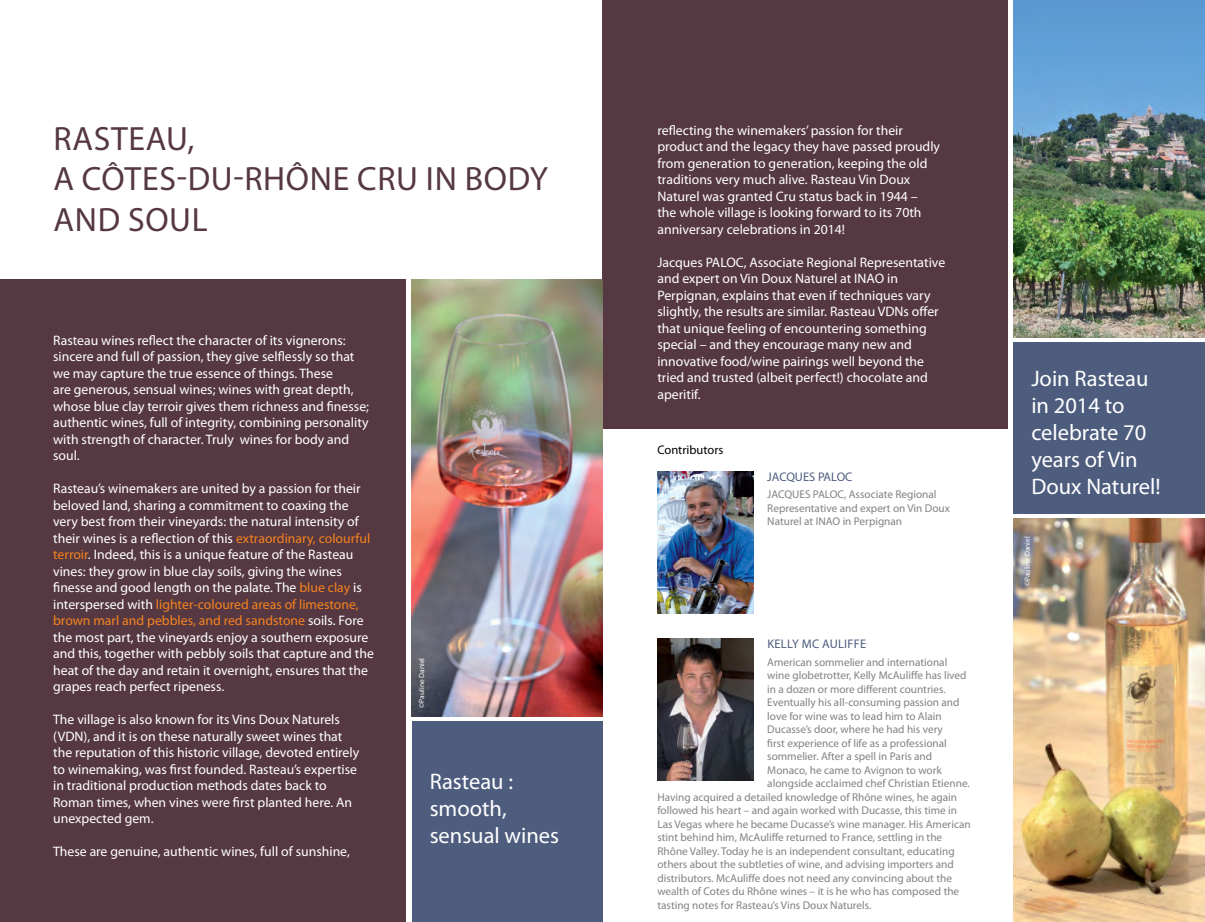
<style>
.page{position:relative;width:1205px;height:922px;background:#fff}
.page>*{position:absolute;margin:0;border:0;box-sizing:border-box;transform-origin:0 0}
.t1{font:33.75px/40.5px "Myriad Pro";letter-spacing:.02em;color:#553841}
.t2{font:22.5px/27px "Myriad Pro";color:#fff}
.t3{font:13.75px/16.5px "Myriad Pro";color:#fff}
.t4{font:12.5px "Myriad Pro";color:#4e5d7e}
.t5{font:12.5px "Myriad Pro";color:#000}
.t6{font:11.25px/13.5px "Myriad Pro";color:#808285}
.t7{font:7.5px "Myriad Pro";color:#fff}
.s1{color:#f58220}
</style>
<div class="page">
<img style="left:1013px;top:0;width:192px;height:337px">
<img style="left:1013px;top:518px;width:192px;height:403px">
<div style="left:1013px;top:342px;width:192px;height:171px;background:#4e5d7e"></div>
<div style="left:602px;top:0;width:406px;height:428px;background:#553841"></div>
<img style="left:657px;top:638px;width:96px;height:142px">
<img style="left:657px;top:472px;width:96px;height:141px">
<img style="left:412px;top:279px;width:190px;height:437px">
<div style="left:412px;top:721px;width:190px;height:200px;background:#4e5d7e"></div>
<div style="left:0;top:279px;width:406px;height:642px;background:#553841"></div>
<h1 class="t1" style="left:53px;top:117px;width:39px">Rasteau</h1>
<h1 class="t1" style="left:53px;top:117px;width:496px;text-indent:134px">,<br>A Côtes-du-rhône CRU in body and</h1>
<h1 class="t1" style="left:128px;top:198px;width:21px">soul</h1>
<p class="t3" style="left:53px;top:331px;width:317px">Rasteau wines reflect the character of its vignerons: sincere and full of passion, they give selflessly so that we may capture the true essence of things. These<br>are generous, sensual wines; wines with great depth, whose blue clay terroir gives them richness and finesse; authentic wines, full of integrity, combining personality with strength of character. Truly wines for body and soul.</p>
<p class="t3" style="left:53px;top:480px;width:322px">Rasteau’s winemakers are united by a passion for their beloved land, sharing a commitment to coaxing the very best from their vineyards: the natural intensity of their wines is a reflection of this <span class="s1">extraordinary, colourful terroir</span>. Indeed, this is a unique feature of the Rasteau vines: they grow in blue clay soils, giving the wines finesse and good length on the palate. The <span class="s1">blue clay</span> is interspersed with <span class="s1">lighter-coloured areas of limestone, brown marl and pebbles, and red sandstone</span> soils. Fore the most part, the vineyards enjoy a southern exposure and this, together with pebbly soils that capture and the heat of the day and retain it overnight, ensures that the grapes reach perfect ripeness.</p>
<p class="t3" style="left:53px;top:711px;width:308px">The village is also known for its Vins Doux Naturels (VDN), and it is on these naturally sweet wines that the reputation of this historic village, devoted entirely to winemaking, was first founded. Rasteau’s expertise in traditional production methods dates back to Roman times, when vines were first planted here. An unexpected gem.</p>
<p class="t3" style="left:53px;top:843px;width:298px">These are genuine, authentic wines, full of sunshine,</p>
<p class="t7" style="left:417px;top:707px;width:51px;rotate:-90deg">©Pauline Daniel</p>
<h2 class="t2" style="left:430px;top:767px;width:131px">Rasteau : smooth, sensual wines</h2>
<p class="t3" style="left:657px;top:121px;width:284px">reflecting the winemakers’ passion for their product and the legacy they have passed proudly from generation to generation, keeping the old traditions very much alive. Rasteau Vin Doux Naturel was granted Cru status back in 1944 – the whole village is looking forward to its 70th anniversary celebrations in 2014!</p>
<p class="t3" style="left:657px;top:253px;width:289px">Jacques PALOC, Associate Regional Representative and expert on Vin Doux Naturel at INAO in Perpignan, explains that even if techniques vary slightly, the results are similar. Rasteau VDNs offer that unique feeling of encountering something special – and they encourage many new and innovative food/wine pairings well beyond the tried and trusted (albeit perfect!) chocolate and aperitif.</p>
<p class="t5" style="left:657px;top:442px;width:68px">Contributors</p>
<p class="t4" style="left:767px;top:469px;width:87px">JACQUES PALOC</p>
<p class="t6" style="left:767px;top:487px;width:184px">JACQUES PALOC, Associate Regional<br>Representative and expert on Vin Doux<br>Naturel at INAO in Perpignan</p>
<p class="t4" style="left:767px;top:636px;width:70px">Kelly Mc Auliffe</p>
<p class="t6" style="left:767px;top:654px;width:182px">American sommelier and international</p>
<p class="t6" style="left:767px;top:668px;width:201px">wine globetrotter, Kelly McAuliffe has lived</p>
<p class="t6" style="left:767px;top:681px;width:180px">in a dozen or more different countries.</p>
<p class="t6" style="left:767px;top:695px;width:194px">Eventually his all-consuming passion and</p>
<p class="t6" style="left:767px;top:708px;width:176px">love for wine was to lead him to Alain</p>
<p class="t6" style="left:767px;top:722px;width:177px">Ducasse’s door, where he had his very</p>
<p class="t6" style="left:767px;top:735px;width:181px">first experience of life as a professional</p>
<p class="t6" style="left:767px;top:749px;width:166px">sommelier. After a spell in Paris and</p>
<p class="t6" style="left:767px;top:762px;width:176px">Monaco, he came to Avignon to work</p>
<p class="t6" style="left:767px;top:776px;width:204px">alongside acclaimed chef Christian Etienne.</p>
<p class="t6" style="left:657px;top:789px;width:301px">Having acquired a detailed knowledge of Rhône wines, he again</p>
<p class="t6" style="left:657px;top:803px;width:301px">followed his heart – and again worked with Ducasse, this time in</p>
<p class="t6" style="left:657px;top:816px;width:315px">Las Vegas where he became Ducasse’s wine manager. His American</p>
<p class="t6" style="left:657px;top:830px;width:286px">stint behind him, McAuliffe returned to France, settling in the</p>
<p class="t6" style="left:657px;top:843px;width:299px">Rhône Valley. Today he is an independent consultant, educating</p>
<p class="t6" style="left:657px;top:857px;width:298px">others about the subtleties of wine, and advising importers and</p>
<p class="t6" style="left:657px;top:870px;width:296px">distributors. McAuliffe does not need any convincing about the</p>
<p class="t6" style="left:657px;top:884px;width:303px">wealth of Cotes du Rhône wines – it is he who has composed the</p>
<p class="t6" style="left:657px;top:897px;width:216px">tasting notes for Rasteau’s Vins Doux Naturels.</p>
<h2 class="t2" style="left:1031px;top:364px;width:131px">Join Rasteau in 2014 to celebrate 70 years of Vin<br>Doux Naturel!</h2>
<p class="t7" style="left:1022px;top:586px;width:51px;rotate:-90deg">©Pauline Daniel</p>
</div>
